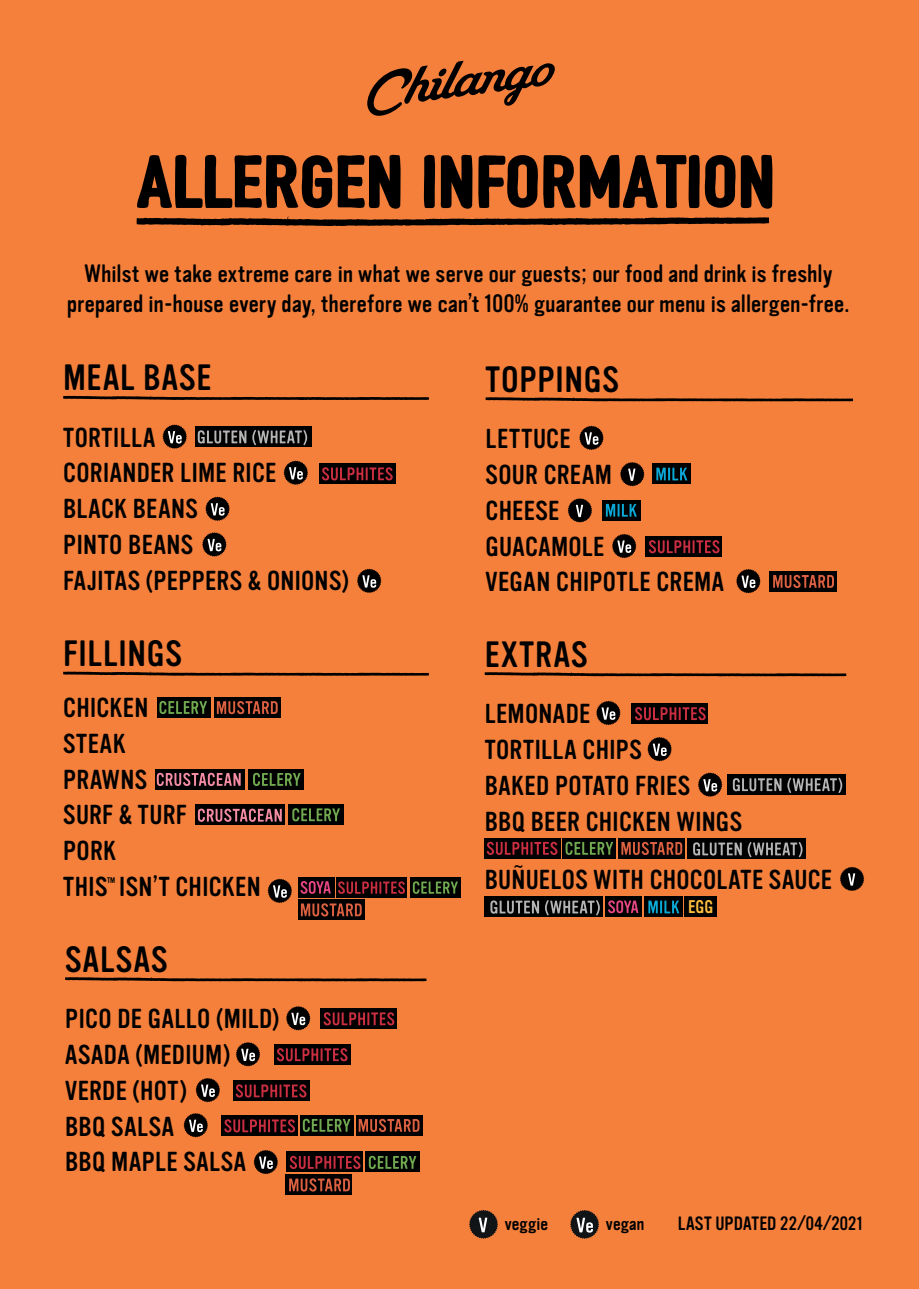
<style>
.page{position:relative;width:919px;height:1289px;background:#fff}
.page>*{position:absolute;margin:0;border:0;box-sizing:border-box;transform-origin:0 0}
.t1{font:72.3px "Bushcraft one";letter-spacing:.005em;color:#000001}
.t2{font:35.85px "Vinyl OT";letter-spacing:.025em;color:#000001}
.t3{font:26.85px/35.8px "Vinyl OT";letter-spacing:.01em;color:#000001}
.t4{font:24.6px/29.1px "Vinyl OT";letter-spacing:.015em;color:#000001;text-align:center}
.t5{font:18.9px "Vinyl OT";letter-spacing:.01em;color:#000001}
.t6{font:18.75px "Vinyl OT";letter-spacing:.005em;color:#000001}
.t7{font:18px "Vinyl OT";color:#febf3e}
.t8{font:7.95px "Vinyl OT";color:#000001}
</style>
<div class="page">
<div style="left:0;top:0;width:918px;height:1288px;background:#f4803b"></div>
<svg style="left:367px;top:61px;width:188px;height:55px"></svg>
<svg style="left:137px;top:216px;width:632px;height:10px"></svg>
<svg style="left:63px;top:395px;width:366px;height:5px"></svg>
<svg style="left:485px;top:397px;width:368px;height:4px"></svg>
<svg style="left:65px;top:977px;width:361px;height:4px"></svg>
<svg style="left:63px;top:671px;width:366px;height:4px"></svg>
<svg style="left:484px;top:672px;width:362px;height:4px"></svg>
<svg style="left:162px;top:424px;width:25px;height:25px"></svg>
<svg style="left:284px;top:460px;width:24px;height:25px"></svg>
<svg style="left:268px;top:878px;width:24px;height:25px"></svg>
<svg style="left:579px;top:426px;width:24px;height:24px"></svg>
<svg style="left:286px;top:1006px;width:24px;height:24px"></svg>
<svg style="left:236px;top:1042px;width:24px;height:24px"></svg>
<svg style="left:196px;top:1078px;width:24px;height:24px"></svg>
<svg style="left:184px;top:1113px;width:24px;height:24px"></svg>
<svg style="left:254px;top:1150px;width:24px;height:24px"></svg>
<svg style="left:596px;top:701px;width:24px;height:24px"></svg>
<svg style="left:570px;top:1210px;width:29px;height:28px"></svg>
<svg style="left:647px;top:737px;width:24px;height:24px"></svg>
<svg style="left:698px;top:772px;width:24px;height:24px"></svg>
<svg style="left:612px;top:534px;width:24px;height:24px"></svg>
<svg style="left:736px;top:569px;width:24px;height:24px"></svg>
<svg style="left:205px;top:496px;width:25px;height:25px"></svg>
<svg style="left:202px;top:532px;width:24px;height:24px"></svg>
<svg style="left:357px;top:568px;width:24px;height:25px"></svg>
<svg style="left:620px;top:462px;width:24px;height:24px"></svg>
<svg style="left:567px;top:498px;width:25px;height:24px"></svg>
<svg style="left:469px;top:1209px;width:29px;height:29px"></svg>
<div style="left:195px;top:426px;width:116px;height:21px;background:#000001"></div>
<svg style="left:198px;top:430px;width:48px;height:13px"></svg>
<svg style="left:252px;top:430px;width:55px;height:15px"></svg>
<div style="left:319px;top:463px;width:76px;height:20px;background:#000001"></div>
<div style="left:652px;top:463px;width:38px;height:21px;background:#000001"></div>
<svg style="left:602px;top:500px;width:38px;height:20px"></svg>
<div style="left:645px;top:536px;width:77px;height:20px;background:#000001"></div>
<div style="left:769px;top:571px;width:68px;height:20px;background:#000001"></div>
<div style="left:631px;top:703px;width:77px;height:20px;background:#000001"></div>
<div style="left:727px;top:774px;width:118px;height:20px;background:#000001"></div>
<svg style="left:322px;top:467px;width:70px;height:13px"></svg>
<div style="left:157px;top:697px;width:53px;height:20px;background:#000001"></div>
<div style="left:155px;top:769px;width:89px;height:20px;background:#000001"></div>
<div style="left:195px;top:804px;width:89px;height:20px;background:#000001"></div>
<div style="left:248px;top:769px;width:56px;height:20px;background:#000001"></div>
<div style="left:288px;top:804px;width:55px;height:20px;background:#000001"></div>
<div style="left:298px;top:877px;width:36px;height:20px;background:#000001"></div>
<div style="left:337px;top:877px;width:70px;height:20px;background:#000001"></div>
<div style="left:410px;top:877px;width:51px;height:20px;background:#000001"></div>
<div style="left:298px;top:899px;width:66px;height:20px;background:#000001"></div>
<div style="left:321px;top:1008px;width:76px;height:20px;background:#000001"></div>
<div style="left:274px;top:1043px;width:76px;height:21px;background:#000001"></div>
<div style="left:233px;top:1080px;width:76px;height:20px;background:#000001"></div>
<div style="left:221px;top:1115px;width:76px;height:20px;background:#000001"></div>
<div style="left:300px;top:1115px;width:53px;height:20px;background:#000001"></div>
<div style="left:355px;top:1115px;width:67px;height:20px;background:#000001"></div>
<div style="left:286px;top:1151px;width:76px;height:20px;background:#000001"></div>
<div style="left:365px;top:1151px;width:54px;height:20px;background:#000001"></div>
<div style="left:286px;top:1174px;width:66px;height:20px;background:#000001"></div>
<div style="left:214px;top:697px;width:66px;height:20px;background:#000001"></div>
<svg style="left:159px;top:701px;width:48px;height:13px"></svg>
<svg style="left:253px;top:772px;width:47px;height:14px"></svg>
<svg style="left:157px;top:772px;width:84px;height:14px"></svg>
<svg style="left:292px;top:808px;width:48px;height:13px"></svg>
<svg style="left:198px;top:808px;width:84px;height:13px"></svg>
<svg style="left:217px;top:701px;width:61px;height:13px"></svg>
<svg style="left:301px;top:903px;width:61px;height:13px"></svg>
<svg style="left:338px;top:881px;width:67px;height:12px"></svg>
<svg style="left:413px;top:881px;width:45px;height:12px"></svg>
<svg style="left:300px;top:881px;width:31px;height:12px"></svg>
<div style="left:605px;top:896px;width:37px;height:20px;background:#000001"></div>
<svg style="left:608px;top:900px;width:30px;height:13px"></svg>
<svg style="left:323px;top:1012px;width:71px;height:13px"></svg>
<svg style="left:277px;top:1048px;width:70px;height:13px"></svg>
<svg style="left:236px;top:1084px;width:70px;height:13px"></svg>
<svg style="left:224px;top:1119px;width:71px;height:13px"></svg>
<svg style="left:289px;top:1178px;width:61px;height:13px"></svg>
<svg style="left:303px;top:1118px;width:47px;height:13px"></svg>
<svg style="left:290px;top:1155px;width:70px;height:13px"></svg>
<svg style="left:369px;top:1155px;width:47px;height:13px"></svg>
<svg style="left:358px;top:1118px;width:61px;height:13px"></svg>
<div style="left:484px;top:838px;width:76px;height:20px;background:#000001"></div>
<div style="left:562px;top:838px;width:54px;height:20px;background:#000001"></div>
<div style="left:618px;top:838px;width:67px;height:20px;background:#000001"></div>
<svg style="left:486px;top:841px;width:71px;height:14px"></svg>
<svg style="left:565px;top:841px;width:48px;height:14px"></svg>
<svg style="left:621px;top:841px;width:61px;height:14px"></svg>
<svg style="left:648px;top:540px;width:71px;height:13px"></svg>
<svg style="left:635px;top:707px;width:70px;height:13px"></svg>
<svg style="left:606px;top:504px;width:30px;height:12px"></svg>
<svg style="left:656px;top:467px;width:31px;height:13px"></svg>
<svg style="left:773px;top:575px;width:60px;height:13px"></svg>
<svg style="left:732px;top:778px;width:49px;height:13px"></svg>
<svg style="left:787px;top:777px;width:55px;height:16px"></svg>
<div style="left:687px;top:838px;width:118px;height:20px;background:#000001"></div>
<svg style="left:693px;top:842px;width:48px;height:13px"></svg>
<svg style="left:747px;top:842px;width:55px;height:15px"></svg>
<div style="left:484px;top:896px;width:119px;height:20px;background:#000001"></div>
<svg style="left:490px;top:900px;width:49px;height:13px"></svg>
<svg style="left:545px;top:900px;width:54px;height:15px"></svg>
<div style="left:644px;top:896px;width:38px;height:20px;background:#000001"></div>
<svg style="left:648px;top:900px;width:31px;height:13px"></svg>
<div style="left:684px;top:896px;width:33px;height:20px;background:#000001"></div>
<svg style="left:840px;top:867px;width:24px;height:24px"></svg>
<h1 class="t1" style="left:137px;top:151px;width:640px">ALLERGEN INFORMATION</h1>
<p class="t4" style="left:67px;top:260px;width:783px">Whilst we take extreme care in what we serve our guests; our food and drink is freshly prepared in-house every day, therefore we can’t 100% guarantee our menu is allergen-free.</p>
<h2 class="t2" style="left:63px;top:358px;width:150px">MEAL BASE</h2>
<p class="t3" style="left:63px;top:420px;width:287px">TORTILLA<br>CORIANDER LIME RICE<br>BLACK BEANS<br>PINTO BEANS<br>FAJITAS (PEPPERS &amp; ONIONS)</p>
<h2 class="t2" style="left:63px;top:634px;width:120px">FILLINGS</h2>
<p class="t3" style="left:63px;top:690px;width:199px">CHICKEN<br>STEAK<br>PRAWNS<br>SURF &amp; TURF<br>PORK<br>THIS ISN’T CHICKEN</p>
<p class="t8" style="left:107px;top:875px;width:10px">TM</p>
<h2 class="t2" style="left:65px;top:939px;width:104px">SALSAS</h2>
<p class="t3" style="left:65px;top:1001px;width:216px">PICO DE GALLO (MILD)<br>ASADA (MEDIUM)<br>VERDE (HOT)<br>BBQ SALSA<br>BBQ MAPLE SALSA</p>
<h2 class="t2" style="left:485px;top:359px;width:135px">TOPPINGS</h2>
<p class="t3" style="left:485px;top:421px;width:240px">LETTUCE<br>SOUR CREAM<br>CHEESE<br>GUACAMOLE<br>VEGAN CHIPOTLE CREMA</p>
<h2 class="t2" style="left:484px;top:634px;width:104px">EXTRAS</h2>
<p class="t3" style="left:484px;top:696px;width:259px">LEMONADE<br>TORTILLA CHIPS<br>BAKED POTATO FRIES<br>BBQ BEER CHICKEN WINGS</p>
<p class="t3" style="left:484px;top:862px;width:349px">BUÑUELOS WITH CHOCOLATE SAUCE</p>
<p class="t7" style="left:688px;top:897px;width:27px">EGG</p>
<p class="t6" style="left:504px;top:1213px;width:45px">veggie</p>
<p class="t6" style="left:606px;top:1213px;width:40px">vegan</p>
<p class="t5" style="left:677px;top:1213px;width:187px">LAST UPDATED 22/04/2021</p>
</div>
